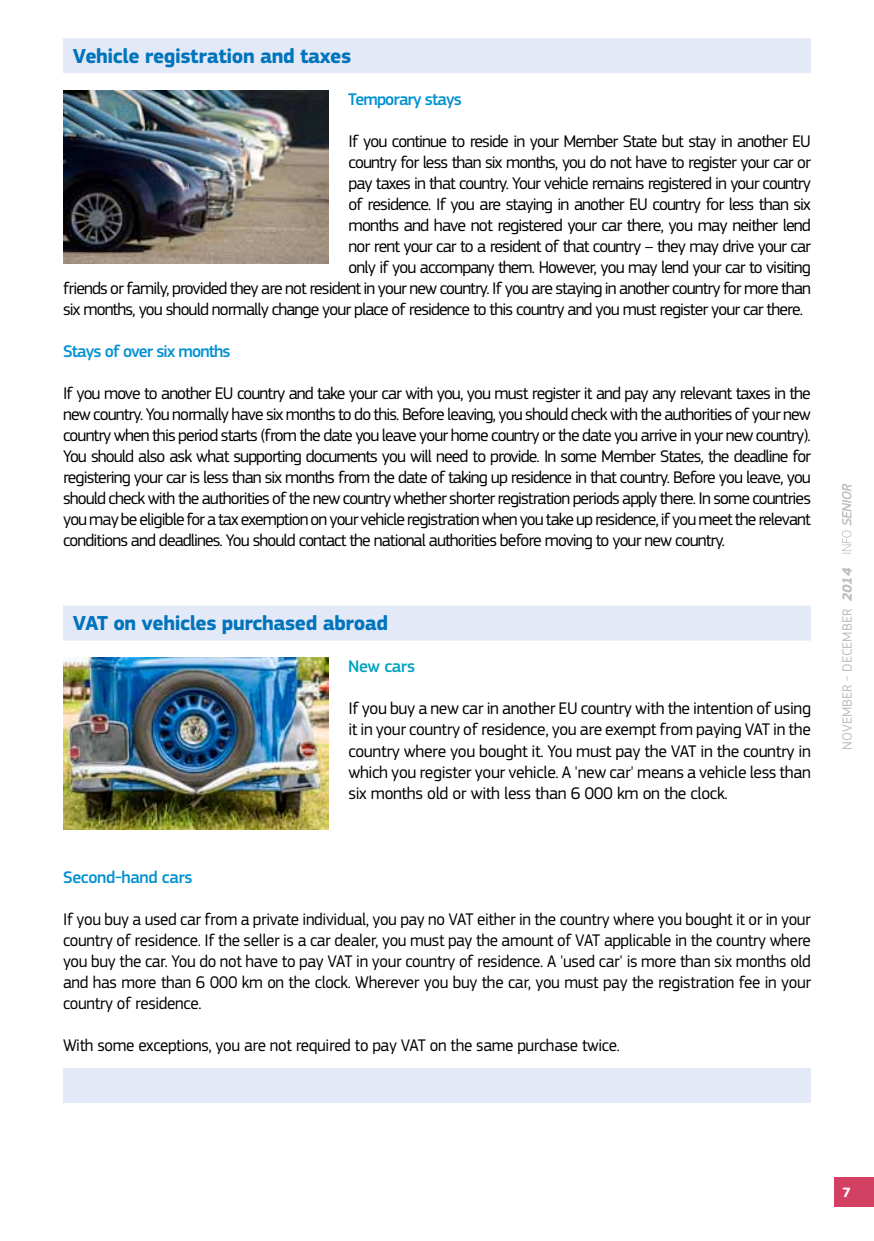
<style>
.page{position:relative;width:874px;height:1241px;background:#fff}
.page>*{position:absolute;margin:0;border:0;box-sizing:border-box;transform-origin:0 0}
.t1{font:700 21px "EC Square Sans Pro";letter-spacing:-.02em;color:#0074bc}
.t2{font:17.5px/21px "EC Square Sans Pro";letter-spacing:-.05em;color:#000;text-align:justify}
.t3{font:17.5px "EC Square Sans Pro";letter-spacing:-.02em;color:#000}
.t4{font:500 17.5px "EC Square Sans Pro";letter-spacing:-.05em;color:#0091d1}
.t5{font:500 17.5px "EC Square Sans Pro";letter-spacing:-.02em;color:#0091d1}
.t6{font:500 17.5px "EC Square Sans Pro";letter-spacing:-.02em;color:#00a3c0}
.t7{font:14px "EC Square Sans Pro";color:#bcbec0}
.t8{font:700 14px "EC Square Sans Pro";color:#fff}
.s1{font-weight:700;font-style:italic}
</style>
<div class="page">
<div style="left:833px;top:1176px;width:40px;height:30px;background:#d24162"></div>
<svg style="left:842px;top:483px;width:9px;height:70px"></svg>
<div style="left:63px;top:38px;width:747px;height:35px;background:#e3e9f6"></div>
<div style="left:63px;top:605px;width:747px;height:35px;background:#e3e9f6"></div>
<div style="left:63px;top:1067px;width:747px;height:35px;background:#e3e9f6"></div>
<img style="left:63px;top:90px;width:265px;height:173px">
<img style="left:63px;top:657px;width:265px;height:172px">
<p class="t1" style="left:73px;top:44px;width:280px">Vehicle registration and taxes</p>
<p class="t4" style="left:348px;top:89px;width:115px">Temporary stays</p>
<p class="t2" style="left:348px;top:131px;width:463px">If you continue to reside in your Member State but stay in another EU</p>
<p class="t2" style="left:348px;top:152px;width:463px">country for less than six months, you do not have to register your car or</p>
<p class="t2" style="left:348px;top:173px;width:463px">pay taxes in that country. Your vehicle remains registered in your country</p>
<p class="t2" style="left:348px;top:194px;width:463px">of residence. If you are staying in another EU country for less than six</p>
<p class="t2" style="left:348px;top:215px;width:463px">months and have not registered your car there, you may neither lend</p>
<p class="t2" style="left:348px;top:236px;width:463px">nor rent your car to a resident of that country – they may drive your car</p>
<p class="t2" style="left:348px;top:257px;width:463px">only if you accompany them. However, you may lend your car to visiting</p>
<p class="t2" style="left:63px;top:278px;width:749px">friends or family, provided they are not resident in your new country. If you are staying in another country for more than</p>
<p class="t2" style="left:63px;top:299px;width:741px">six months, you should normally change your place of residence to this country and you must register your car there.</p>
<p class="t4" style="left:63px;top:341px;width:169px">Stays of over six months</p>
<p class="t2" style="left:63px;top:383px;width:749px">If you move to another EU country and take your car with you, you must register it and pay any relevant taxes in the new country. You normally have six months to do this. Before leaving, you should check with the authorities of your new country when this period starts (from the date you leave your home country or the date you arrive in your new country).<br>You should also ask what supporting documents you will need to provide. In some Member States, the deadline for registering your car is less than six months from the date of taking up residence in that country. Before you leave, you should check with the authorities of the new country whether shorter registration periods apply there. In some countries you may be eligible for a tax exemption on your vehicle registration when you take up residence, if you meet the relevant conditions and deadlines. You should contact the national authorities before moving to your new country.</p>
<p class="t1" style="left:73px;top:611px;width:316px">VAT on vehicles purchased abroad</p>
<p class="t6" style="left:348px;top:656px;width:68px">New cars</p>
<p class="t2" style="left:348px;top:698px;width:464px">If you buy a new car in another EU country with the intention of using it in your country of residence, you are exempt from paying VAT in the country where you bought it. You must pay the VAT in the country in which you register your vehicle. A 'new car' means a vehicle less than six months old or with less than 6 000 km on the clock.</p>
<p class="t5" style="left:63px;top:866px;width:131px">Second-hand cars</p>
<p class="t2" style="left:63px;top:908px;width:749px">If you buy a used car from a private individual, you pay no VAT either in the country where you bought it or in your country of residence. If the seller is a car dealer, you must pay the amount of VAT applicable in the country where you buy the car. You do not have to pay VAT in your country of residence. A 'used car' is more than six months old and has more than 6 000 km on the clock. Wherever you buy the car, you must pay the registration fee in your country of residence.</p>
<p class="t3" style="left:63px;top:1034px;width:558px">With some exceptions, you are not required to pay VAT on the same purchase twice.</p>
<p class="t7" style="left:838px;top:749px;width:183px;rotate:-90deg">NOVEMBER - DECEMBER <span class="s1">2014</span></p>
<p class="t8" style="left:842px;top:1183px;width:10px">7</p>
</div>
